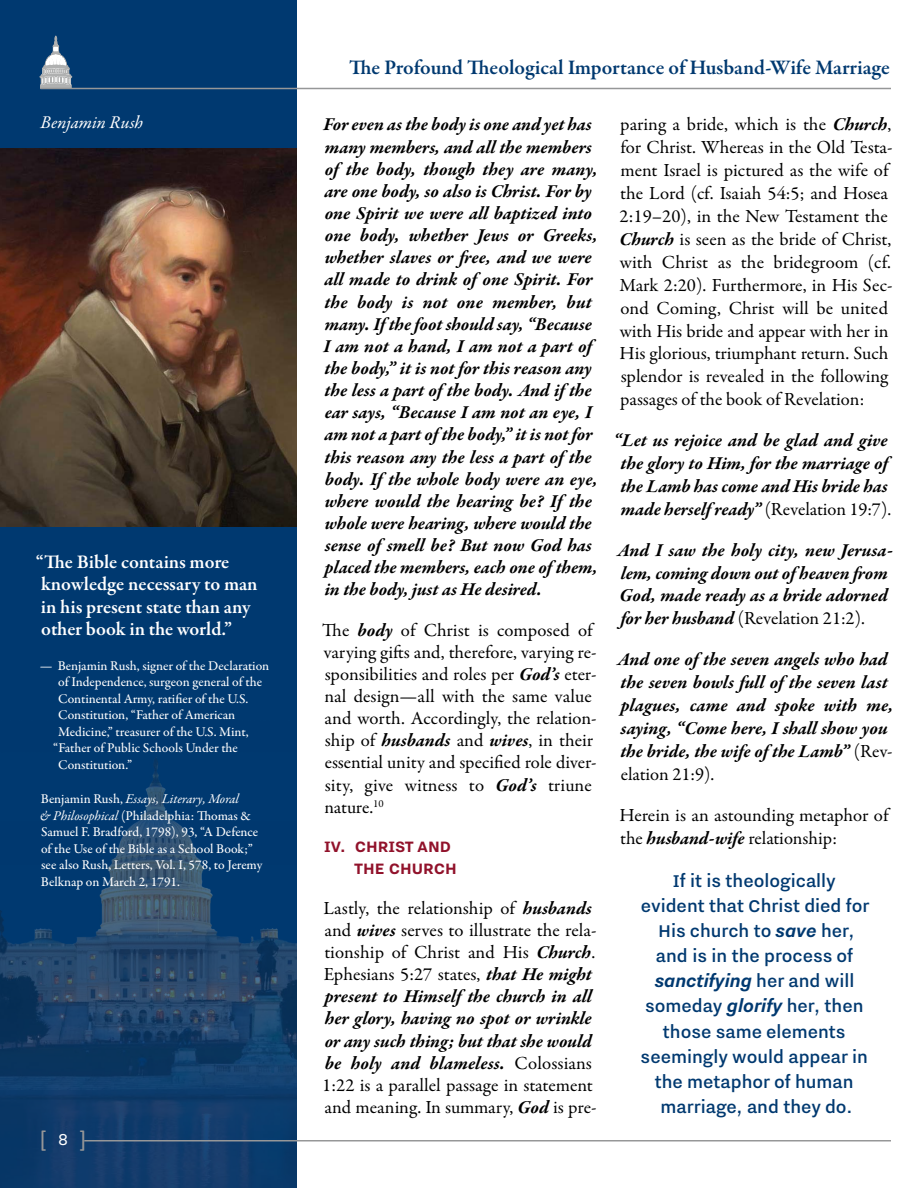
<style>
.page{position:relative;width:918px;height:1188px;background:#fff}
.page>*{position:absolute;margin:0;border:0;box-sizing:border-box;transform-origin:0 0}
.t1{font:24px "Calibri";color:#969798}
.Callout{font:500 21px/25.2px "Nitti Grotesk";color:#003970;text-align:center}
.t2{font:600 21px "Garamond Premr Pro";color:#003970}
.t3{font:600 19.5px/22.5px "Garamond Premr Pro";letter-spacing:-.005em;color:#fff}
.Scripture_Bold_Italic{font:italic 700 18.6px/22.2px "Garamond Premr Pro";letter-spacing:-.005em;color:#000}
.Body{font:18.6px/22.2px "Garamond Premr Pro";color:#000}
.t4{font:700 18.6px/21.5px "Nitti Grotesk";color:#91122b;text-align:right}
.Name{font:italic 18px "Garamond Premr Pro";color:#fff}
.Attribution{font:500 13.5px "Garamond Premr Pro";color:#fff}
.Source{font:500 13.5px/16.5px "Garamond Premr Pro";color:#fff}
.s1{font-weight:400;font-style:italic}
.s2{font-family:"Nitti Grotesk";font-size:19.5px;color:#fff}
.s3{font-weight:700;font-style:italic}
.s4{font-weight:400;font-style:normal}
</style>
<div class="page">
<img style="left:0;top:0;width:297px;height:1188px">
<hr style="left:84px;top:1140px;width:807px;height:2px;background:#969798">
<svg style="left:40px;top:36px;width:32px;height:52px"></svg>
<hr style="left:40px;top:88px;width:851px;height:1px;background:#969798">
<img style="left:0;top:148px;width:297px;height:378px">
<p class="Name" style="left:40px;top:111px;width:104px">Benjamin Rush</p>
<p class="t3" style="left:36px;top:551px;width:223px">“The Bible contains more knowledge necessary to man in his present state than any other book in the world.”</p>
<p class="Attribution" style="left:40px;top:657px;width:231px">— Benjamin Rush, signer of the Declaration</p>
<p class="Attribution" style="left:58px;top:674px;width:205px">of Independence, surgeon general of the</p>
<p class="Attribution" style="left:58px;top:690px;width:192px">Continental Army, ratifier of the U.S.</p>
<p class="Attribution" style="left:58px;top:707px;width:179px">Constitution, “Father of American</p>
<p class="Attribution" style="left:58px;top:723px;width:192px">Medicine,” treasurer of the U.S. Mint,</p>
<p class="Attribution" style="left:53px;top:740px;width:186px">“Father of Public Schools Under the</p>
<p class="Attribution" style="left:58px;top:756px;width:76px">Constitution.”</p>
<p class="Source" style="left:40px;top:791px;width:224px">Benjamin Rush, <span class="s1">Essays, Literary, Moral<br>&amp; Philosophical</span> (Philadelphia: Thomas &amp; Samuel F. Bradford, 1798), 93, “A Defence of the Use of the Bible as a School Book;” see also Rush, Letters, Vol. I, 578, to Jeremy Belknap on March 2, 1791.</p>
<p class="t1" style="left:39px;top:1122px;width:49px">[ <span class="s2">8</span> ]</p>
<p class="t2" style="left:349px;top:55px;width:542px">The Profound Theological Importance of Husband-Wife Marriage</p>
<p class="Scripture_Bold_Italic" style="left:323px;top:115px;width:276px">For even as the body is one and yet has many members, and all the members of the body, though they are many, are one body, so also is Christ. For by one Spirit we were all baptized into one body, whether Jews or Greeks, whether slaves or free, and we were all made to drink of one Spirit. For the body is not one member, but many. Ifthe foot should say, “Because I am not a hand, I am not a part of the body,” it is not for this reason any the less a part ofthe body. And ifthe ear says, “Because I am not an eye, I am not a part ofthe body,” it is not for this reason any the less a part of the body. If the whole body were an eye, where would the hearing be? If the whole were hearing, where would the sense of smell be? But now God has placed the members, each one ofthem, in the body, just as He desired.</p>
<p class="Body" style="left:322px;top:619px;width:276px">The <span class="s3">body</span> of Christ is composed of varying gifts and, therefore, varying re&shy;sponsibilities and roles per <span class="s3">God’s</span> eter&shy;nal design—all with the same value and worth. Accordingly, the relation&shy;ship of <span class="s3">husbands</span> and <span class="s3">wives</span>, in their essential unity and specified role diver&shy;sity, give witness to <span class="s3">God’s</span> triune nature.<sup>10</sup></p>
<p class="t4" style="left:324px;top:836px;width:134px">IV. CHRIST AND<br>THE CHURCH</p>
<p class="Body" style="left:322px;top:897px;width:276px">Lastly, the relationship of <span class="s3">husbands </span>and <span class="s3">wives</span> serves to illustrate the rela&shy;tionship of Christ and His <span class="s3">Church</span>.<br>Ephesians 5:27 states, <span class="s3">that He might present to Himself the church in all her glory, having no spot or wrinkle or any such thing; but that she would be holy and blameless.</span> Colossians 1:22 is a parallel passage in statement and meaning. In summary, <span class="s3">God</span> is pre-</p>
<p class="Body" style="left:620px;top:114px;width:275px;line-height:23px">paring a bride, which is the <span class="s3">Church</span>, for Christ. Whereas in the Old Testa&shy;ment Israel is pictured as the wife of the Lord (cf. Isaiah 54:5; and Hosea 2:19–20), in the New Testament the <span class="s3">Church</span> is seen as the bride of Christ, with Christ as the bridegroom (cf.<br>Mark 2:20). Furthermore, in His Sec&shy;ond Coming, Christ will be united with His bride and appear with her in His glorious, triumphant return. Such splendor is revealed in the following passages of the book of Revelation:</p>
<p class="Scripture_Bold_Italic" style="left:614px;top:430px;width:280px;line-height:23px;text-align:center">“Let us rejoice and be glad and give the glory to Him, for the marriage of the Lamb has come and His bride has made herselfready” <span class="s4">(Revelation 19:7).</span></p>
<p class="Scripture_Bold_Italic" style="left:617px;top:539px;width:277px;line-height:23px">And I saw the holy city, new Jerusa&shy;lem, coming down out ofheaven from God, made ready as a bride adorned for her husband <span class="s4">(Revelation 21:2).</span></p>
<p class="Scripture_Bold_Italic" style="left:617px;top:649px;width:277px;line-height:23px">And one of the seven angels who had the seven bowls full of the seven last plagues, came and spoke with me, saying, “Come here, I shall show you the bride, the wife ofthe Lamb” <span class="s4">(Rev&shy;elation 21:9).</span></p>
<p class="Body" style="left:620px;top:804px;width:270px;line-height:23px">Herein is an astounding metaphor of the <span class="s3">husband-wife</span> relationship:</p>
<p class="Callout" style="left:641px;top:868px;width:230px">If it is theologically evident that Christ died for<br>His church to <span class="s3">save</span> her, and is in the process of <span class="s3">sanctifying</span> her and will someday <span class="s3">glorify</span> her, then those same elements seemingly would appear in the metaphor of human marriage, and they do.</p>
</div>
